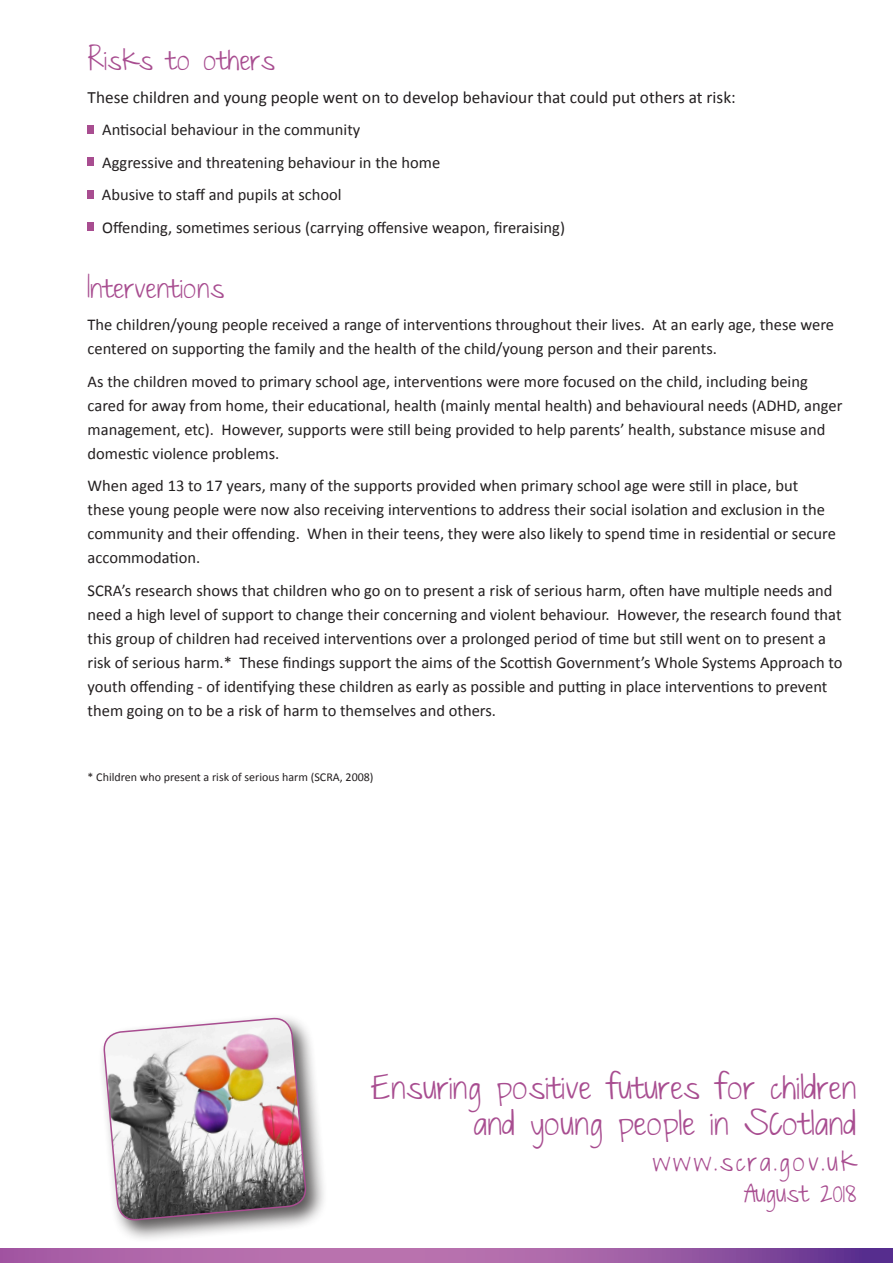
<style>
.page{position:relative;width:893px;height:1263px;background:#fff}
.page>*{position:absolute;margin:0;border:0;box-sizing:border-box;transform-origin:0 0}
.t1{font:30px "Just The Way You Are";color:#a84d90}
._2_Body{font:25.5px "Just The Way You Are";color:#a84d90}
.t2{font:24px "Just The Way You Are";letter-spacing:.1em;color:#a84d90}
.t3{font:22.5px "Just The Way You Are";color:#a84d90}
._2_Body-2{font:17.25px "Calibri";color:#231f20}
._2_Body-3{font:16.5px/24px "Calibri";color:#231f20}
._2_Body-4{font:12px "Calibri";color:#231f20}
</style>
<div class="page">
<div style="left:88px;top:125px;width:6px;height:9px;background:#a84d90"></div>
<div style="left:88px;top:158px;width:6px;height:8px;background:#a84d90"></div>
<div style="left:88px;top:190px;width:6px;height:9px;background:#a84d90"></div>
<div style="left:88px;top:223px;width:6px;height:8px;background:#a84d90"></div>
<div style="left:98px;top:1013px;width:230px;height:230px;background:#231f20;opacity:.75"></div>
<img style="left:103px;top:1017px;width:204px;height:220px">
<svg style="left:0;top:1248px;width:893px;height:15px;background:#a15fa5"></svg>
<p class="_2_Body" style="left:88px;top:46px;width:189px">Risks to others</p>
<p class="_2_Body-2" style="left:88px;top:86px;width:650px">These children and young people went on to develop behaviour that could put others at risk:</p>
<p class="_2_Body-3" style="left:102px;top:118px;width:260px">Antisocial behaviour in the community</p>
<p class="_2_Body-3" style="left:102px;top:150px;width:340px">Aggressive and threatening behaviour in the home</p>
<p class="_2_Body-3" style="left:102px;top:183px;width:241px">Abusive to staff and pupils at school</p>
<p class="_2_Body-3" style="left:102px;top:215px;width:464px">Offending, sometimes serious (carrying offensive weapon, fireraising)</p>
<p class="_2_Body" style="left:88px;top:274px;width:138px">Interventions</p>
<p class="_2_Body-3" style="left:88px;top:313px;width:748px">The children/young people received a range of interventions throughout their lives. At an early age, these were centered on supporting the family and the health of the child/young person and their parents.</p>
<p class="_2_Body-3" style="left:88px;top:369px;width:756px">As the children moved to primary school age, interventions were more focused on the child, including being cared for away from home, their educational, health (mainly mental health) and behavioural needs (ADHD, anger management, etc). However, supports were still being provided to help parents’ health, substance misuse and domestic violence problems.</p>
<p class="_2_Body-3" style="left:88px;top:474px;width:750px">When aged 13 to 17 years, many of the supports provided when primary school age were still in place, but these young people were now also receiving interventions to address their social isolation and exclusion in the community and their offending. When in their teens, they were also likely to spend time in residential or secure accommodation.</p>
<p class="_2_Body-3" style="left:88px;top:578px;width:756px">SCRA’s research shows that children who go on to present a risk of serious harm, often have multiple needs and need a high level of support to change their concerning and violent behaviour. However, the research found that this group of children had received interventions over a prolonged period of time but still went on to present a risk of serious harm.* These findings support the aims of the Scottish Government’s Whole Systems Approach to youth offending - of identifying these children as early as possible and putting in place interventions to prevent them going on to be a risk of harm to themselves and others.</p>
<p class="_2_Body-4" style="left:88px;top:769px;width:287px">* Children who present a risk of serious harm (SCRA, 2008)</p>
<p class="t1" style="left:372px;top:1071px;width:486px">Ensuring positive futures for children</p>
<p class="t1" style="left:473px;top:1107px;width:385px">and young people in SCotland</p>
<p class="t2" style="left:652px;top:1148px;width:206px">www.scra.gov.uk</p>
<p class="t3" style="left:744px;top:1181px;width:114px">August 2018</p>
</div>
